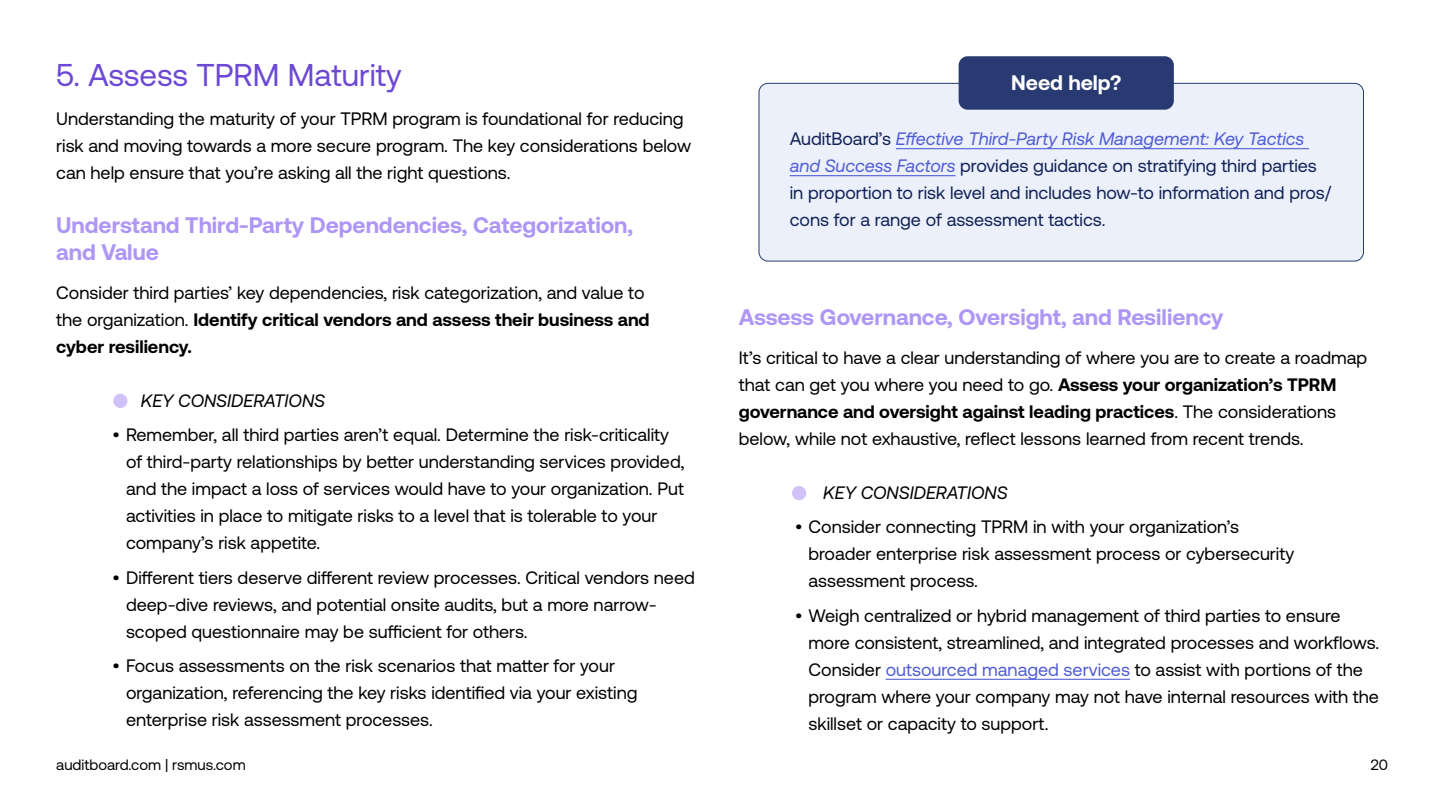
<style>
.page{position:relative;width:1440px;height:810px;background:#fff}
.page>*{position:absolute;margin:0;border:0;box-sizing:border-box;transform-origin:0 0}
.t1{font:31.5px "Aeonik 2.0";color:#6c48d5}
.t2{font:700 22.5px/27px "Aeonik 2.0";color:#ae96f5}
.t3{font:700 21px "Aeonik 2.0";color:#fff}
.t4{font:18px/27px "Aeonik 2.0";color:#000}
.t5{font:18px/27px "Aeonik 2.0";color:#102155}
.t6{font:italic 18px "Aeonik 2.0";color:#000}
.t7{font:15px "Aeonik 2.0";color:#000}
.s1{font-weight:700}
.s2{font-style:italic;color:#4f5cd5}
.s3{color:#4f5cd5}
</style>
<div class="page">
<hr style="left:886px;top:679px;width:244px;height:1px;background:#4f5cd5">
<div style="left:113px;top:394px;width:15px;height:14px;background:#d0c2f8;border-radius:50%"></div>
<div style="left:792px;top:486px;width:14px;height:14px;background:#d0c2f8;border-radius:50%"></div>
<div style="left:759px;top:83px;width:605px;height:178px;background:#ecf0fb;border-radius:9px"></div>
<div style="left:759px;top:83px;width:605px;height:178px;border:1px solid #283a71;border-radius:9px"></div>
<div style="left:959px;top:56px;width:215px;height:54px;background:#283a71;border-radius:9px"></div>
<hr style="left:896px;top:148px;width:413px;height:1px;background:#4f5cd5">
<hr style="left:790px;top:175px;width:166px;height:1px;background:#4f5cd5">
<h1 class="t1" style="left:56px;top:57px;width:347px">5. Assess TPRM Maturity</h1>
<p class="t4" style="left:56px;top:105px;width:636px">Understanding the maturity of your TPRM program is foundational for reducing risk and moving towards a more secure program. The key considerations below can help ensure that you’re asking all the right questions.</p>
<p class="t2" style="left:56px;top:211px;width:578px">Understand Third-Party Dependencies, Categorization, and Value</p>
<p class="t4" style="left:56px;top:279px;width:595px">Consider third parties’ key dependencies, risk categorization, and value to the organization. <span class="s1">Identify critical vendors and assess their business and cyber resiliency.</span></p>
<p class="t6" style="left:141px;top:390px;width:186px">KEY CONSIDERATIONS</p>
<p class="t4" style="left:126px;top:421px;width:560px;text-indent:-14px">• Remember, all third parties aren’t equal. Determine the risk-criticality of third-party relationships by better understanding services provided, and the impact a loss of services would have to your organization. Put activities in place to mitigate risks to a level that is tolerable to your company’s risk appetite.</p>
<p class="t4" style="left:126px;top:564px;width:570px;text-indent:-14px">• Different tiers deserve different review processes. Critical vendors need deep-dive reviews, and potential onsite audits, but a more narrow&shy;scoped questionnaire may be sufficient for others.</p>
<p class="t4" style="left:126px;top:652px;width:513px;text-indent:-14px">• Focus assessments on the risk scenarios that matter for your organization, referencing the key risks identified via your existing enterprise risk assessment processes.</p>
<p class="t3" style="left:1011px;top:71px;width:112px">Need help?</p>
<p class="t5" style="left:790px;top:125px;width:543px">AuditBoard’s <span class="s2">Effective Third-Party Risk Management: Key Tactics and Success Factors</span> provides guidance on stratifying third parties in proportion to risk level and includes how-to information and pros/ cons for a range of assessment tactics.</p>
<p class="t2" style="left:739px;top:303px;width:486px">Assess Governance, Oversight, and Resiliency</p>
<p class="t4" style="left:739px;top:344px;width:630px">It’s critical to have a clear understanding of where you are to create a roadmap that can get you where you need to go. <span class="s1">Assess your organization’s TPRM governance and oversight against leading practices</span>. The considerations below, while not exhaustive, reflect lessons learned from recent trends.</p>
<p class="t6" style="left:823px;top:483px;width:186px">KEY CONSIDERATIONS</p>
<p class="t4" style="left:808px;top:513px;width:487px;text-indent:-14px">• Consider connecting TPRM in with your organization’s broader enterprise risk assessment process or cybersecurity assessment process.</p>
<p class="t4" style="left:808px;top:602px;width:572px;text-indent:-14px">• Weigh centralized or hybrid management of third parties to ensure more consistent, streamlined, and integrated processes and workflows.<br>Consider <span class="s3">outsourced managed services</span> to assist with portions of the program where your company may not have internal resources with the skillset or capacity to support.</p>
<p class="t7" style="left:56px;top:757px;width:191px">auditboard.com | rsmus.com</p>
<p class="t7" style="left:1371px;top:757px;width:19px">20</p>
</div>
